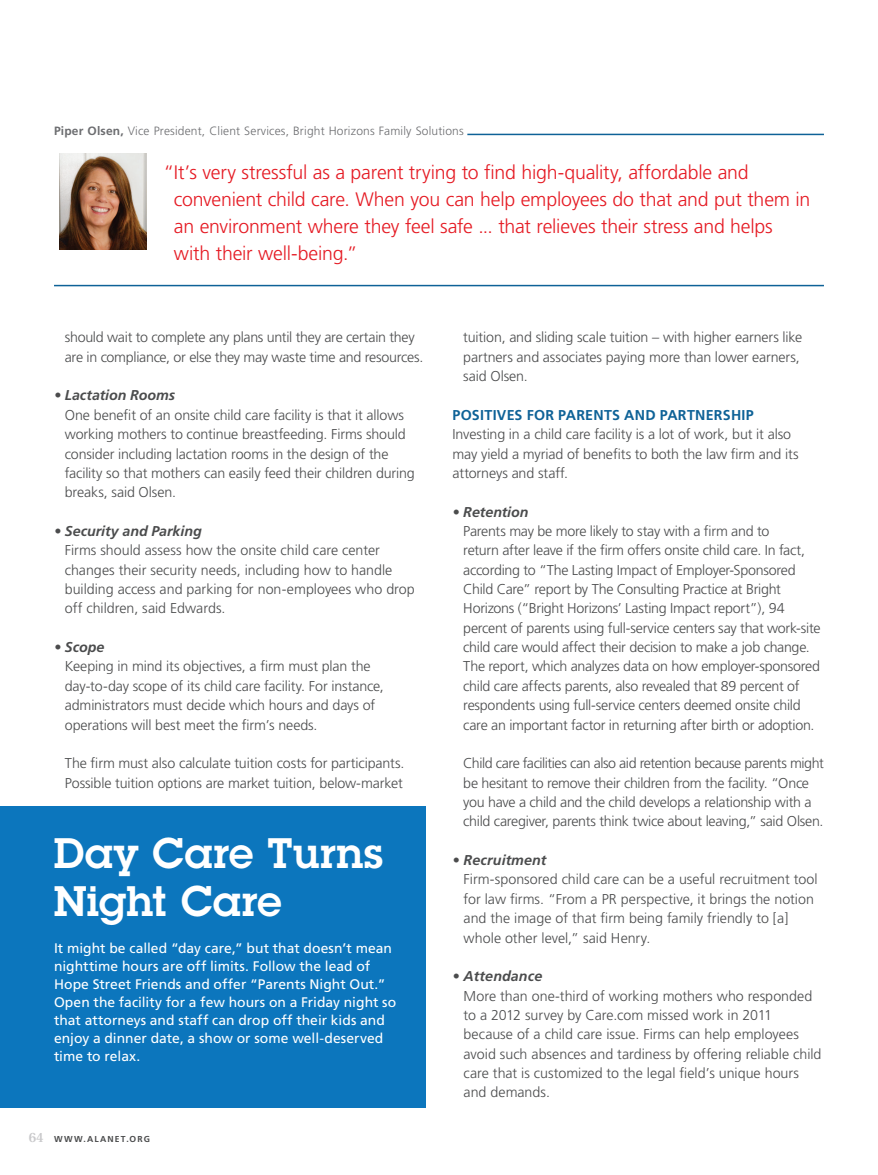
<style>
.page{position:relative;width:878px;height:1175px;background:#fff}
.page>*{position:absolute;margin:0;border:0;box-sizing:border-box;transform-origin:0 0}
.Body_Copy{font:600 41.7px/47.1px "Lubalin Graph";letter-spacing:.01em;color:#fff}
.Pullquotes{font:300 19.5px/27px "Frutiger";letter-spacing:-.01em;color:#e51a23}
.Body_Copy-2{font:300 14.25px/19.4px "Frutiger";letter-spacing:-.01em;color:#4b4c4d}
.Subheads{font:700 14.25px "Frutiger";letter-spacing:.02em;color:#0e6297}
.Body_Copy-3{font:13.8px/18px "Frutiger";color:#fff}
.Body_Copy-Frutiger_9{font:300 12px "Frutiger";letter-spacing:.015em;color:#6c6d70}
.t1{font:700 8.7px "Frutiger";letter-spacing:.13em;color:#4b4c4d}
.s1{font-weight:700}
.s2{font-weight:700;font-style:italic}
.s3{font-family:"Utopia";font-weight:600;font-size:13.5px;color:#c9c9cb}
</style>
<div class="page">
<img style="left:59px;top:153px;width:87px;height:96px">
<hr style="left:467px;top:134px;width:357px;height:1px;background:#0e6297">
<hr style="left:54px;top:285px;width:770px;height:1px;background:#0e6297">
<div style="left:0;top:806px;width:425px;height:301px;background:#0c76bd"></div>
<p class="Body_Copy-Frutiger_9" style="left:54px;top:124px;width:411px"><span class="s1">Piper Olsen,</span> Vice President, Client Services, Bright Horizons Family Solutions</p>
<p class="Pullquotes" style="left:174px;top:159px;width:638px;text-indent:-10px">“It’s very stressful as a parent trying to find high-quality, affordable and convenient child care. When you can help employees do that and put them in an environment where they feel safe ... that relieves their stress and helps with their well-being.”</p>
<p class="Body_Copy-2" style="left:65px;top:328px;width:360px">should wait to complete any plans until they are certain they are in compliance, or else they may waste time and resources.</p>
<p class="Body_Copy-2" style="left:65px;top:386px;width:351px;text-indent:-11px"><span class="s2">• Lactation Rooms<br></span>One benefit of an onsite child care facility is that it allows working mothers to continue breastfeeding. Firms should consider including lactation rooms in the design of the facility so that mothers can easily feed their children during breaks, said Olsen.</p>
<p class="Body_Copy-2" style="left:65px;top:521px;width:351px;text-indent:-11px"><span class="s2">• Security and Parking<br></span>Firms should assess how the onsite child care center changes their security needs, including how to handle building access and parking for non-employees who drop off children, said Edwards.</p>
<p class="Body_Copy-2" style="left:65px;top:637px;width:320px;text-indent:-11px"><span class="s2">• Scope<br></span>Keeping in mind its objectives, a firm must plan the day-to-day scope of its child care facility. For instance, administrators must decide which hours and days of operations will best meet the firm’s needs.</p>
<p class="Body_Copy-2" style="left:65px;top:754px;width:341px">The firm must also calculate tuition costs for participants.<br>Possible tuition options are market tuition, below-market</p>
<p class="Body_Copy" style="left:54px;top:829px;width:331px">Day Care Turns<br>Night Care</p>
<p class="Body_Copy-3" style="left:54px;top:939px;width:344px">It might be called “day care,” but that doesn’t mean nighttime hours are off limits. Follow the lead of Hope Street Friends and offer “Parents Night Out.” Open the facility for a few hours on a Friday night so that attorneys and staff can drop off their kids and enjoy a dinner date, a show or some well-deserved time to relax.</p>
<p class="t1" style="left:29px;top:1134px;width:123px"><span class="s3">64</span> WWW.ALANET.ORG</p>
<p class="Body_Copy-2" style="left:463px;top:328px;width:340px">tuition, and sliding scale tuition – with higher earners like partners and associates paying more than lower earners, said Olsen.</p>
<p class="Subheads" style="left:452px;top:406px;width:303px">POSITIVES FOR PARENTS AND PARTNERSHIP</p>
<p class="Body_Copy-2" style="left:452px;top:425px;width:347px">Investing in a child care facility is a lot of work, but it also may yield a myriad of benefits to both the law firm and its attorneys and staff.</p>
<p class="Body_Copy-2" style="left:463px;top:502px;width:358px;text-indent:-11px"><span class="s2">• Retention<br></span>Parents may be more likely to stay with a firm and to<br>return after leave if the firm offers onsite child care. In fact, according to “The Lasting Impact of Employer-Sponsored Child Care” report by The Consulting Practice at Bright Horizons (“Bright Horizons’ Lasting Impact report”), 94 percent of parents using full-service centers say that work-site child care would affect their decision to make a job change.<br>The report, which analyzes data on how employer-sponsored child care affects parents, also revealed that 89 percent of respondents using full-service centers deemed onsite child care an important factor in returning after birth or adoption.</p>
<p class="Body_Copy-2" style="left:463px;top:754px;width:362px">Child care facilities can also aid retention because parents might be hesitant to remove their children from the facility. “Once you have a child and the child develops a relationship with a child caregiver, parents think twice about leaving,” said Olsen.</p>
<p class="Body_Copy-2" style="left:463px;top:850px;width:355px;text-indent:-11px"><span class="s2">• Recruitment<br></span>Firm-sponsored child care can be a useful recruitment tool for law firms. “From a PR perspective, it brings the notion and the image of that firm being family friendly to [a] whole other level,” said Henry.</p>
<p class="Body_Copy-2" style="left:463px;top:966px;width:359px;text-indent:-11px"><span class="s2">• Attendance<br></span>More than one-third of working mothers who responded to a 2012 survey by Care.com missed work in 2011 because of a child care issue. Firms can help employees avoid such absences and tardiness by offering reliable child care that is customized to the legal field’s unique hours and demands.</p>
</div>
